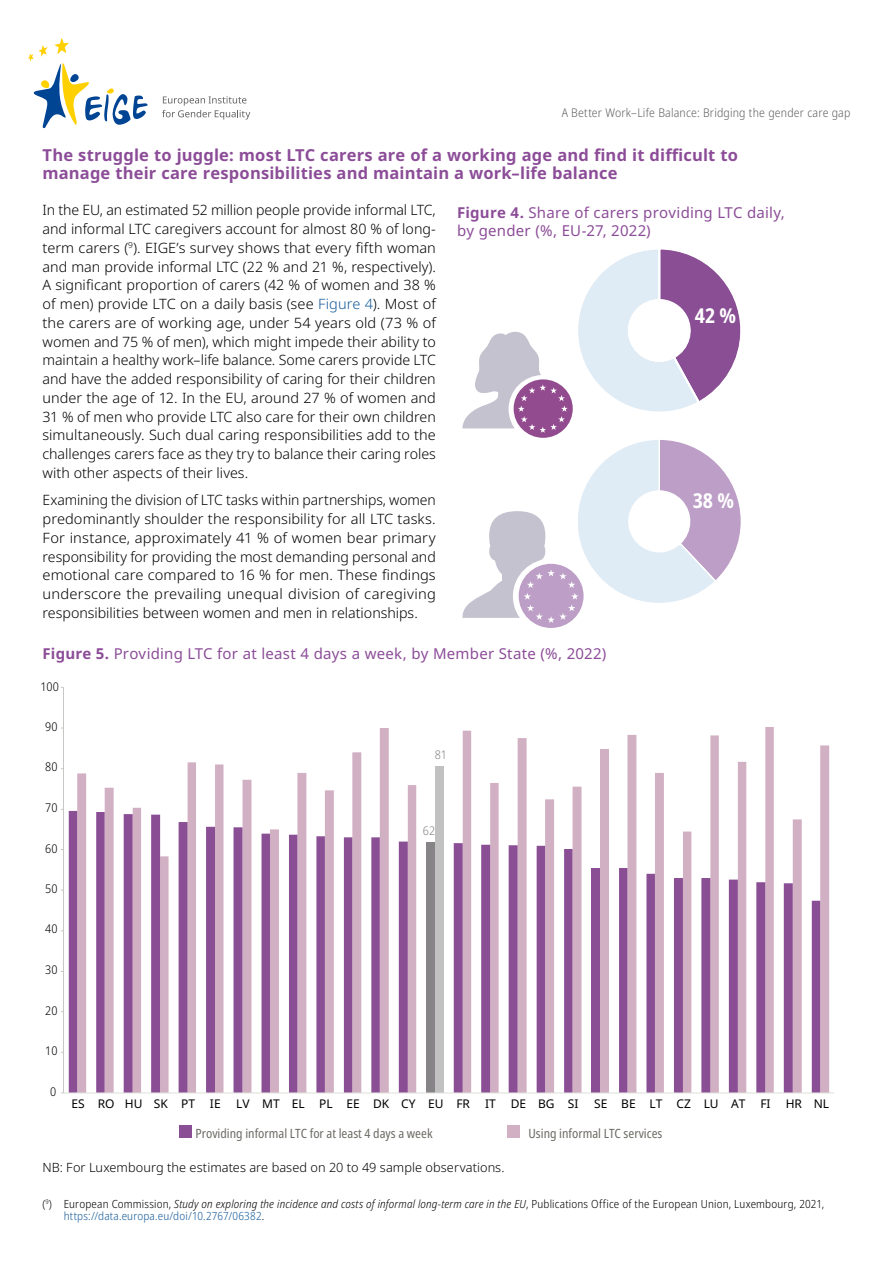
<style>
.page{position:relative;width:893px;height:1263px;background:#fff}
.page>*{position:absolute;margin:0;border:0;box-sizing:border-box;transform-origin:0 0}
.t1{font:700 condensed 20.55px "Noto Sans";color:#fff}
.H3-title{font:700 16.5px/18px "Noto Sans";letter-spacing:.01em;color:#8c4d98}
.H4-Title_Figure{font:15px/18px "Noto Sans";letter-spacing:.015em;color:#8c4d98}
.Body_text{font:300 14.25px/18.8px "Noto Sans";color:#000;text-align:justify}
.t2{font:condensed 12.75px "Noto Sans";color:#6e6c66}
.Text_NB{font:300 12.75px "Noto Sans";letter-spacing:.005em;color:#000}
.t3{font:12px "Noto Sans";color:#000}
.t4{font:300 semi-condensed 12px "Noto Sans";letter-spacing:.015em;color:#646164}
.t5{font:300 semi-condensed 12px "Noto Sans";color:#000}
.t6{font:300 semi-condensed 12px "Noto Sans";color:#868486}
.Footnote{font:300 semi-condensed 11.25px/12.8px "Noto Sans";letter-spacing:.015em;color:#000}
.s1{color:#165b9a}
.s2{font-weight:700}
.s3{font-style:italic}
</style>
<div class="page">
<svg style="left:28px;top:38px;width:120px;height:90px"></svg>
<svg style="left:162px;top:96px;width:88px;height:24px"></svg>
<div style="left:519px;top:564px;width:65px;height:64px;background:#bc9ec6;border-radius:50%"></div>
<svg style="left:462px;top:249px;width:279px;height:374px"></svg>
<div style="left:179px;top:1125px;width:13px;height:13px;background:#8a4e95"></div>
<div style="left:507px;top:1125px;width:12px;height:13px;background:#d2b0c3"></div>
<svg style="left:77px;top:727px;width:752px;height:365px"></svg>
<hr style="left:63px;top:687px;width:1px;height:406px;background:#c9c7c3">
<hr style="left:63px;top:1092px;width:771px;height:1px;background:#dededa">
<p class="t4" style="left:562px;top:105px;width:290px">A Better Work–Life Balance: Bridging the gender care gap</p>
<h3 class="H3-title" style="left:43px;top:147px;width:697px">The struggle to juggle: most LTC carers are of a working age and find it difficult to manage their care responsibilities and maintain a work–life balance</h3>
<p class="Body_text" style="left:43px;top:201px;width:395px">In the EU, an estimated 52 million people provide informal LTC, and informal LTC caregivers account for almost 80 % of long&shy;term carers (<sup>9</sup>). EIGE’s survey shows that every fifth woman and man provide informal LTC (22 % and 21 %, respectively).<br>A significant proportion of carers (42 % of women and 38 % of men) provide LTC on a daily basis (see <span class="s1">Figure 4</span>). Most of the carers are of working age, under 54 years old (73 % of women and 75 % of men), which might impede their ability to maintain a healthy work–life balance. Some carers provide LTC and have the added responsibility of caring for their children under the age of 12. In the EU, around 27 % of women and 31 % of men who provide LTC also care for their own children simultaneously. Such dual caring responsibilities add to the challenges carers face as they try to balance their caring roles with other aspects of their lives.</p>
<p class="Body_text" style="left:43px;top:491px;width:395px">Examining the division of LTC tasks within partnerships, women predominantly shoulder the responsibility for all LTC tasks.<br>For instance, approximately 41 % of women bear primary responsibility for providing the most demanding personal and emotional care compared to 16 % for men. These findings underscore the prevailing unequal division of caregiving responsibilities between women and men in relationships.</p>
<h4 class="H4-Title_Figure" style="left:457px;top:204px;width:329px"><span class="s2">Figure 4.</span> Share of carers providing LTC daily, by gender (%, EU-27, 2022)</h4>
<h1 class="t1" style="left:695px;top:301px;width:43px">42 %</h1>
<h1 class="t1" style="left:693px;top:485px;width:43px">38 %</h1>
<h4 class="H4-Title_Figure" style="left:43px;top:644px;width:565px"><span class="s2">Figure 5.</span> Providing LTC for at least 4 days a week, by Member State (%, 2022)</h4>
<p class="t5" style="left:40px;top:678px;width:20px">100</p>
<p class="t5" style="left:45px;top:718px;width:14px">90</p>
<p class="t5" style="left:45px;top:759px;width:14px">80</p>
<p class="t5" style="left:45px;top:799px;width:14px">70</p>
<p class="t5" style="left:45px;top:840px;width:14px">60</p>
<p class="t5" style="left:45px;top:880px;width:14px">50</p>
<p class="t5" style="left:45px;top:921px;width:14px">40</p>
<p class="t5" style="left:45px;top:961px;width:14px">30</p>
<p class="t5" style="left:45px;top:1002px;width:14px">20</p>
<p class="t5" style="left:45px;top:1042px;width:14px">10</p>
<p class="t5" style="left:50px;top:1083px;width:8px">0</p>
<p class="t6" style="left:435px;top:746px;width:14px">81</p>
<p class="t6" style="left:423px;top:822px;width:14px">62</p>
<p class="t3" style="left:71px;top:1095px;width:151px">ES RO HU SK PT IE</p>
<p class="t3" style="left:236px;top:1095px;width:235px">LV MT EL PL EE DK CY EU FR</p>
<p class="t3" style="left:485px;top:1095px;width:12px">IT</p>
<p class="t3" style="left:511px;top:1095px;width:69px">DE BG SI</p>
<p class="t3" style="left:594px;top:1095px;width:178px">SE BE LT CZ LU AT FI</p>
<p class="t3" style="left:786px;top:1095px;width:45px">HR NL</p>
<p class="t2" style="left:195px;top:1124px;width:239px">Providing informal LTC for at least 4 days a week</p>
<p class="t2" style="left:528px;top:1124px;width:135px">Using informal LTC services</p>
<p class="Text_NB" style="left:43px;top:1160px;width:463px">NB: For Luxembourg the estimates are based on 20 to 49 sample observations.</p>
<p class="Footnote" style="left:64px;top:1197px;width:762px;text-indent:-21px">(<sup>9</sup>) European Commission, <span class="s3">Study on exploring the incidence and costs of informal long-term care in the EU</span>, Publications Office of the European Union, Luxembourg, 2021, <span class="s1">https://data.europa.eu/doi/10.2767/06382</span>.</p>
</div>
